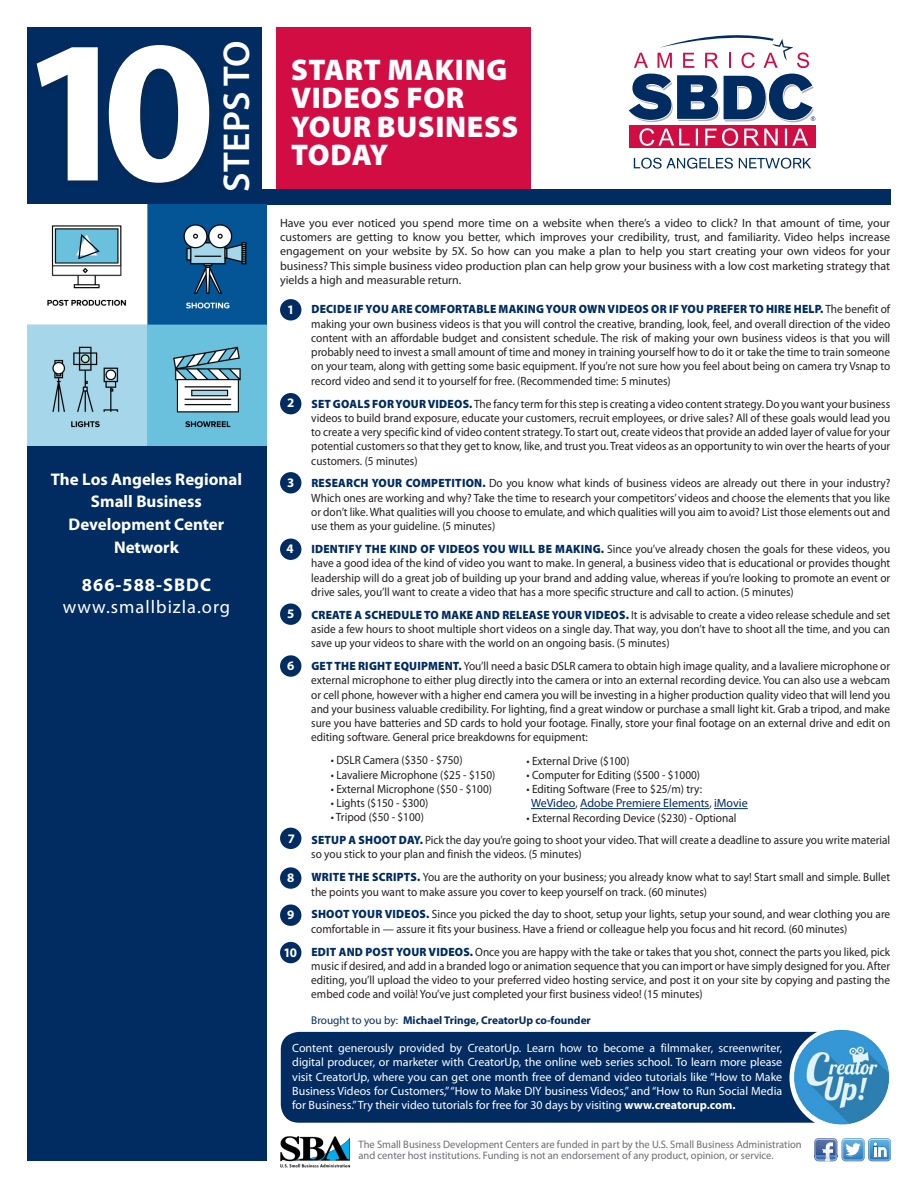
<style>
.page{position:relative;width:918px;height:1188px;background:#fff}
.page>*{position:absolute;margin:0;border:0;box-sizing:border-box;transform-origin:0 0}
.t1{font:700 204.9px "Myriad Pro";color:#fff}
.t2{font:600 37.5px "Myriad Pro";letter-spacing:.01em;color:#fff}
.t3{font:900 30px/28.5px "Myriad Pro";letter-spacing:.02em;color:#fff}
.t4{font:18.45px "Myriad Pro";letter-spacing:.055em;color:#fff}
.t5{font:700 18.45px "Myriad Pro";letter-spacing:.055em;color:#fff}
.t6{font:700 16.95px/22.5px "Myriad Pro";color:#fff;text-align:center}
.t7{font:700 13.05px "Myriad Pro";color:#fff}
.t8{font:12px/14.2px "Myriad Pro";color:#231f20;text-align:justify;scale:.94 1}
.t9{font:12px/14.2px "Myriad Pro";color:#231f20;text-align:justify}
.t10{font:12px/14.2px "Myriad Pro";color:#fff;text-align:justify}
.t11{font:700 11.25px "Myriad Pro";color:#002c62}
.t12{font:10.8px/10.9px "Myriad Pro";color:#6c6d70}
.s1{font-weight:900;color:#002c62}
.s2{color:#002c62}
.s3{font-weight:400}
.s4{font-weight:700}
</style>
<div class="page">
<div style="left:281px;top:1032px;width:585px;height:91px;background:#002c62;border-radius:18px"></div>
<div style="left:277px;top:27px;width:254px;height:174px;background:#d10d43"></div>
<div style="left:27px;top:27px;width:235px;height:170px;background:#002c62"></div>
<div style="left:27px;top:197px;width:239px;height:964px;background:#002c62"></div>
<div style="left:280px;top:299px;width:21px;height:21px;background:#002c62;border-radius:50%"></div>
<div style="left:280px;top:393px;width:21px;height:21px;background:#002c62;border-radius:50%"></div>
<div style="left:280px;top:472px;width:21px;height:21px;background:#002c62;border-radius:50%"></div>
<div style="left:280px;top:539px;width:21px;height:21px;background:#002c62;border-radius:50%"></div>
<div style="left:280px;top:655px;width:21px;height:22px;background:#002c62;border-radius:50%"></div>
<div style="left:280px;top:828px;width:21px;height:21px;background:#002c62;border-radius:50%"></div>
<div style="left:280px;top:867px;width:21px;height:22px;background:#002c62;border-radius:50%"></div>
<div style="left:280px;top:905px;width:21px;height:21px;background:#002c62;border-radius:50%"></div>
<div style="left:280px;top:942px;width:21px;height:21px;background:#002c62;border-radius:50%"></div>
<img style="left:281px;top:1136px;width:69px;height:31px">
<div style="left:280px;top:603px;width:21px;height:22px;background:#002c62;border-radius:50%"></div>
<div style="left:27px;top:189px;width:863px;height:15px;background:#002c62"></div>
<div style="left:629px;top:126px;width:186px;height:22px;background:#d10d43"></div>
<svg style="left:639px;top:128px;width:169px;height:18px"></svg>
<svg style="left:634px;top:158px;width:177px;height:11px"></svg>
<svg style="left:628px;top:35px;width:187px;height:87px"></svg>
<svg style="left:814px;top:1138px;width:77px;height:23px"></svg>
<img style="left:27px;top:204px;width:239px;height:241px">
<div style="left:34px;top:42px;width:182px;height:148px;background:#062956"></div>
<hr style="left:531px;top:808px;width:44px;height:1px;background:#002c62">
<hr style="left:580px;top:808px;width:129px;height:1px;background:#002c62">
<hr style="left:714px;top:808px;width:34px;height:1px;background:#002c62">
<img style="left:791px;top:1029px;width:99px;height:96px">
<p class="t1" style="left:19px;top:-22px;width:198px">10</p>
<p class="t2" style="left:213px;top:192px;width:153px;rotate:-90deg">STEPS TO</p>
<p class="t6" style="left:51px;top:467px;width:193px">The Los Angeles Regional<br>Small Business<br>Development Center<br>Network</p>
<p class="t5" style="left:82px;top:573px;width:131px">866-588-SBDC</p>
<p class="t4" style="left:63px;top:595px;width:169px">www.smallbizla.org</p>
<p class="t3" style="left:291px;top:54px;width:229px">START MAKING<br>VIDEOS FOR<br>YOUR BUSINESS<br>TODAY</p>
<p class="t9" style="left:280px;top:216px;width:612px">Have you ever noticed you spend more time on a website when there’s a video to click? In that amount of time, your customers are getting to know you better, which improves your credibility, trust, and familiarity. Video helps increase engagement on your website by 5X. So how can you make a plan to help you start creating your own videos for your business? This simple business video production plan can help grow your business with a low cost marketing strategy that yields a high and measurable return.</p>
<p class="t7" style="left:287px;top:301px;width:9px">1</p>
<p class="t7" style="left:287px;top:395px;width:9px">2</p>
<p class="t7" style="left:287px;top:474px;width:9px">3</p>
<p class="t7" style="left:286px;top:540px;width:9px">4</p>
<p class="t7" style="left:287px;top:605px;width:9px">5</p>
<p class="t7" style="left:287px;top:657px;width:9px">6</p>
<p class="t7" style="left:288px;top:830px;width:9px">7</p>
<p class="t7" style="left:287px;top:869px;width:9px">8</p>
<p class="t7" style="left:287px;top:906px;width:9px">9</p>
<p class="t7" style="left:284px;top:944px;width:15px">10</p>
<p class="t8" style="left:311px;top:302px;width:618px"><span class="s1">DECIDE IF YOU ARE COMFORTABLE MAKING YOUR OWN VIDEOS OR IF YOU PREFER TO HIRE HELP.</span> The benefit of making your own business videos is that you will control the creative, branding, look, feel, and overall direction of the video content with an affordable budget and consistent schedule. The risk of making your own business videos is that you will probably need to invest a small amount of time and money in training yourself how to do it or take the time to train someone on your team, along with getting some basic equipment. If you’re not sure how you feel about being on camera try Vsnap to record video and send it to yourself for free. (Recommended time: 5 minutes)</p>
<p class="t8" style="left:311px;top:396px;width:617px"><span class="s1">SET GOALS FOR YOUR VIDEOS.</span> The fancy term for this step is creating a video content strategy. Do you want your business videos to build brand exposure, educate your customers, recruit employees, or drive sales? All of these goals would lead you to create a very specific kind of video content strategy. To start out, create videos that provide an added layer of value for your potential customers so that they get to know, like, and trust you. Treat videos as an opportunity to win over the hearts of your customers. (5 minutes)</p>
<p class="t8" style="left:311px;top:476px;width:617px"><span class="s1">RESEARCH YOUR COMPETITION.</span> Do you know what kinds of business videos are already out there in your industry?<br>Which ones are working and why? Take the time to research your competitors’ videos and choose the elements that you like or don’t like. What qualities will you choose to emulate, and which qualities will you aim to avoid? List those elements out and use them as your guideline. (5 minutes)</p>
<p class="t8" style="left:311px;top:542px;width:618px"><span class="s1">IDENTIFY THE KIND OF VIDEOS YOU WILL BE MAKING.</span> Since you’ve already chosen the goals for these videos, you have a good idea of the kind of video you want to make. In general, a business video that is educational or provides thought leadership will do a great job of building up your brand and adding value, whereas if you’re looking to promote an event or drive sales, you’ll want to create a video that has a more specific structure and call to action. (5 minutes)</p>
<p class="t8" style="left:311px;top:607px;width:617px"><span class="s1">CREATE A SCHEDULE TO MAKE AND RELEASE YOUR VIDEOS.</span> It is advisable to create a video release schedule and set aside a few hours to shoot multiple short videos on a single day. That way, you don’t have to shoot all the time, and you can save up your videos to share with the world on an ongoing basis. (5 minutes)</p>
<p class="t8" style="left:311px;top:659px;width:618px"><span class="s1">GET THE RIGHT EQUIPMENT.</span> You’ll need a basic DSLR camera to obtain high image quality, and a lavaliere microphone or external microphone to either plug directly into the camera or into an external recording device. You can also use a webcam or cell phone, however with a higher end camera you will be investing in a higher production quality video that will lend you and your business valuable credibility. For lighting, find a great window or purchase a small light kit. Grab a tripod, and make sure you have batteries and SD cards to hold your footage. Finally, store your final footage on an external drive and edit on editing software. General price breakdowns for equipment:</p>
<p class="t8" style="left:331px;top:753px;width:142px">• DSLR Camera ($350 - $750)</p>
<p class="t8" style="left:331px;top:767px;width:177px">• Lavaliere Microphone ($25 - $150)</p>
<p class="t8" style="left:331px;top:781px;width:173px">• External Microphone ($50 - $100)</p>
<p class="t8" style="left:331px;top:796px;width:105px">• Lights ($150 - $300)</p>
<p class="t8" style="left:331px;top:810px;width:101px">• Tripod ($50 - $100)</p>
<p class="t8" style="left:311px;top:833px;width:617px"><span class="s1">SETUP A SHOOT DAY.</span> Pick the day you’re going to shoot your video. That will create a deadline to assure you write material so you stick to your plan and finish the videos. (5 minutes)</p>
<p class="t8" style="left:311px;top:870px;width:617px"><span class="s1">WRITE THE SCRIPTS.</span> You are the authority on your business; you already know what to say! Start small and simple. Bullet the points you want to make assure you cover to keep yourself on track. (60 minutes)</p>
<p class="t8" style="left:311px;top:907px;width:617px"><span class="s1">SHOOT YOUR VIDEOS.</span> Since you picked the day to shoot, setup your lights, setup your sound, and wear clothing you are comfortable in — assure it fits your business. Have a friend or colleague help you focus and hit record. (60 minutes)</p>
<p class="t8" style="left:311px;top:944px;width:617px"><span class="s1">EDIT AND POST YOUR VIDEOS.</span> Once you are happy with the take or takes that you shot, connect the parts you liked, pick music if desired, and add in a branded logo or animation sequence that you can import or have simply designed for you. After editing, you’ll upload the video to your preferred video hosting service, and post it on your site by copying and pasting the embed code and voilà! You’ve just completed your first business video! (15 minutes)</p>
<p class="t8" style="left:526px;top:753px;width:111px">• External Drive ($100)</p>
<p class="t8" style="left:526px;top:768px;width:186px">• Computer for Editing ($500 - $1000)</p>
<p class="t8" style="left:531px;top:782px;width:232px;text-indent:-4px">• Editing Software (Free to $25/m) try:<br><span class="s2">WeVideo</span>, <span class="s2">Adobe Premiere Elements</span>, <span class="s2">iMovie</span></p>
<p class="t8" style="left:526px;top:810px;width:225px">• External Recording Device ($230) - Optional</p>
<p class="t11" style="left:311px;top:1013px;width:281px"><span class="s3">Brought to you by:</span> Michael Tringe, CreatorUp co-founder</p>
<p class="t10" style="left:292px;top:1041px;width:492px">Content generously provided by CreatorUp. Learn how to become a filmmaker, screenwriter, digital producer, or marketer with CreatorUp, the online web series school. To learn more please visit CreatorUp, where you can get one month free of demand video tutorials like “How to Make Business Videos for Customers,” “How to Make DIY business Videos,” and “How to Run Social Media for Business.” Try their video tutorials for free for 30 days by visiting <span class="s4">www.creatorup.com.</span></p>
<p class="t12" style="left:359px;top:1139px;width:445px">The Small Business Development Centers are funded in part by the U.S. Small Business Administration and center host institutions. Funding is not an endorsement of any product, opinion, or service.</p>
</div>
